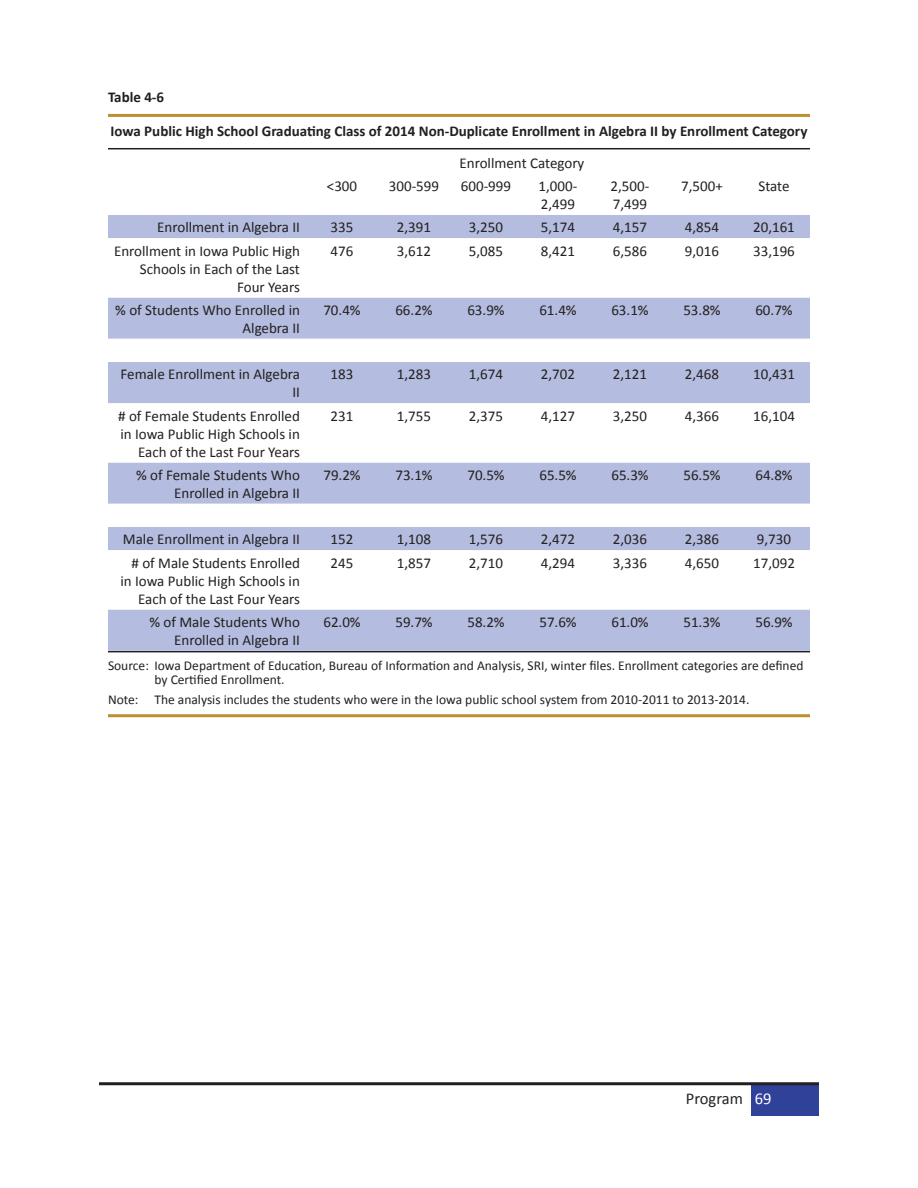
<style>
.page{position:relative;width:918px;height:1188px;background:#fff}
.page>*{position:absolute;margin:0;border:0;box-sizing:border-box;transform-origin:0 0}
.t1{font:16.5px "Calibri";color:#231f20}
.t2{font:15px/18px "Calibri";color:#231f20;text-align:right}
.table_-_title{font:700 15px "Calibri";color:#231f20}
.table_-_head{font:700 15px "Calibri";color:#231f20}
.table_-_notes{font:13.5px/14.2px "Calibri";color:#231f20}
.s1{color:#fff}
</style>
<div class="page">
<hr style="left:108px;top:114px;width:702px;height:3px;background:#bb902e">
<hr style="left:108px;top:148px;width:702px;height:1px;background:#231f20">
<hr style="left:108px;top:651px;width:702px;height:1px;background:#231f20">
<hr style="left:108px;top:714px;width:702px;height:3px;background:#bb902e">
<div style="left:108px;top:215px;width:702px;height:436px;background:#b4bddf"></div>
<svg style="left:108px;top:238px;width:702px;height:372px"></svg>
<div style="left:751px;top:1085px;width:68px;height:30px;background:#30419a"></div>
<hr style="left:99px;top:1082px;width:720px;height:3px;background:#231f20">
<p class="table_-_head" style="left:108px;top:88px;width:58px">Table 4-6</p>
<p class="table_-_title" style="left:110px;top:122px;width:699px">Iowa Public High School Graduating Class of 2014 Non-Duplicate Enrollment in Algebra II by Enrollment Category</p>
<p class="t2" style="left:460px;top:154px;width:126px">Enrollment Category</p>
<p class="t2" style="left:327px;top:177px;width:32px">&lt;300</p>
<p class="t2" style="left:389px;top:177px;width:52px">300-599</p>
<p class="t2" style="left:461px;top:177px;width:52px">600-999</p>
<p class="t2" style="left:539px;top:177px;width:40px;text-align:left">1,000-<br>2,499</p>
<p class="t2" style="left:611px;top:177px;width:40px;text-align:left">2,500-<br>7,499</p>
<p class="t2" style="left:681px;top:177px;width:43px">7,500+</p>
<p class="t2" style="left:758px;top:177px;width:33px">State</p>
<p class="t2" style="left:157px;top:218px;width:144px">Enrollment in Algebra II</p>
<p class="t2" style="left:331px;top:218px;width:24px">335</p>
<p class="t2" style="left:397px;top:218px;width:36px">2,391</p>
<p class="t2" style="left:469px;top:218px;width:36px">3,250</p>
<p class="t2" style="left:541px;top:218px;width:36px">5,174</p>
<p class="t2" style="left:613px;top:218px;width:36px">4,157</p>
<p class="t2" style="left:685px;top:218px;width:36px">4,854</p>
<p class="t2" style="left:753px;top:218px;width:43px">20,161</p>
<p class="t2" style="left:114px;top:242px;width:187px">Enrollment in Iowa Public High<br>Schools in Each of the Last<br>Four Years</p>
<p class="t2" style="left:331px;top:242px;width:24px">476</p>
<p class="t2" style="left:397px;top:242px;width:36px">3,612</p>
<p class="t2" style="left:469px;top:242px;width:36px">5,085</p>
<p class="t2" style="left:541px;top:242px;width:36px">8,421</p>
<p class="t2" style="left:613px;top:242px;width:36px">6,586</p>
<p class="t2" style="left:685px;top:242px;width:36px">9,016</p>
<p class="t2" style="left:753px;top:242px;width:43px">33,196</p>
<p class="t2" style="left:115px;top:301px;width:186px">% of Students Who Enrolled in<br>Algebra II</p>
<p class="t2" style="left:323px;top:301px;width:39px">70.4%</p>
<p class="t2" style="left:395px;top:301px;width:39px">66.2%</p>
<p class="t2" style="left:467px;top:301px;width:39px">63.9%</p>
<p class="t2" style="left:539px;top:301px;width:39px">61.4%</p>
<p class="t2" style="left:611px;top:301px;width:39px">63.1%</p>
<p class="t2" style="left:683px;top:301px;width:39px">53.8%</p>
<p class="t2" style="left:755px;top:301px;width:39px">60.7%</p>
<p class="t2" style="left:121px;top:365px;width:181px">Female Enrollment in Algebra<br>II</p>
<p class="t2" style="left:331px;top:365px;width:24px">183</p>
<p class="t2" style="left:397px;top:365px;width:36px">1,283</p>
<p class="t2" style="left:469px;top:365px;width:36px">1,674</p>
<p class="t2" style="left:541px;top:365px;width:36px">2,702</p>
<p class="t2" style="left:613px;top:365px;width:36px">2,121</p>
<p class="t2" style="left:685px;top:365px;width:36px">2,468</p>
<p class="t2" style="left:753px;top:365px;width:43px">10,431</p>
<p class="t2" style="left:118px;top:407px;width:183px"># of Female Students Enrolled in Iowa Public High Schools in<br>Each of the Last Four Years</p>
<p class="t2" style="left:331px;top:407px;width:24px">231</p>
<p class="t2" style="left:397px;top:407px;width:36px">1,755</p>
<p class="t2" style="left:469px;top:407px;width:36px">2,375</p>
<p class="t2" style="left:541px;top:407px;width:36px">4,127</p>
<p class="t2" style="left:613px;top:407px;width:36px">3,250</p>
<p class="t2" style="left:685px;top:407px;width:36px">4,366</p>
<p class="t2" style="left:753px;top:407px;width:43px">16,104</p>
<p class="t2" style="left:136px;top:466px;width:165px">% of Female Students Who<br>Enrolled in Algebra II</p>
<p class="t2" style="left:323px;top:466px;width:39px">79.2%</p>
<p class="t2" style="left:395px;top:466px;width:39px">73.1%</p>
<p class="t2" style="left:467px;top:466px;width:39px">70.5%</p>
<p class="t2" style="left:539px;top:466px;width:39px">65.5%</p>
<p class="t2" style="left:611px;top:466px;width:39px">65.3%</p>
<p class="t2" style="left:683px;top:466px;width:39px">56.5%</p>
<p class="t2" style="left:755px;top:466px;width:39px">64.8%</p>
<p class="t2" style="left:123px;top:530px;width:179px">Male Enrollment in Algebra II</p>
<p class="t2" style="left:331px;top:530px;width:24px">152</p>
<p class="t2" style="left:397px;top:530px;width:36px">1,108</p>
<p class="t2" style="left:469px;top:530px;width:36px">1,576</p>
<p class="t2" style="left:541px;top:530px;width:36px">2,472</p>
<p class="t2" style="left:613px;top:530px;width:36px">2,036</p>
<p class="t2" style="left:685px;top:530px;width:36px">2,386</p>
<p class="t2" style="left:757px;top:530px;width:36px">9,730</p>
<p class="t2" style="left:120px;top:554px;width:181px"># of Male Students Enrolled in Iowa Public High Schools in<br>Each of the Last Four Years</p>
<p class="t2" style="left:331px;top:554px;width:24px">245</p>
<p class="t2" style="left:397px;top:554px;width:36px">1,857</p>
<p class="t2" style="left:469px;top:554px;width:36px">2,710</p>
<p class="t2" style="left:541px;top:554px;width:36px">4,294</p>
<p class="t2" style="left:613px;top:554px;width:36px">3,336</p>
<p class="t2" style="left:685px;top:554px;width:36px">4,650</p>
<p class="t2" style="left:753px;top:554px;width:43px">17,092</p>
<p class="t2" style="left:149px;top:613px;width:152px">% of Male Students Who<br>Enrolled in Algebra II</p>
<p class="t2" style="left:323px;top:613px;width:39px">62.0%</p>
<p class="t2" style="left:395px;top:613px;width:39px">59.7%</p>
<p class="t2" style="left:467px;top:613px;width:39px">58.2%</p>
<p class="t2" style="left:539px;top:613px;width:39px">57.6%</p>
<p class="t2" style="left:611px;top:613px;width:39px">61.0%</p>
<p class="t2" style="left:683px;top:613px;width:39px">51.3%</p>
<p class="t2" style="left:755px;top:613px;width:39px">56.9%</p>
<p class="table_-_notes" style="left:154px;top:658px;width:651px;text-indent:-46px">Source: Iowa Department of Education, Bureau of Information and Analysis, SRI, winter files. Enrollment categories are defined by Certified Enrollment.</p>
<p class="table_-_notes" style="left:108px;top:693px;width:643px">Note: The analysis includes the students who were in the Iowa public school system from 2010-2011 to 2013-2014.</p>
<p class="t1" style="left:686px;top:1088px;width:87px">Program <span class="s1">69</span></p>
</div>
